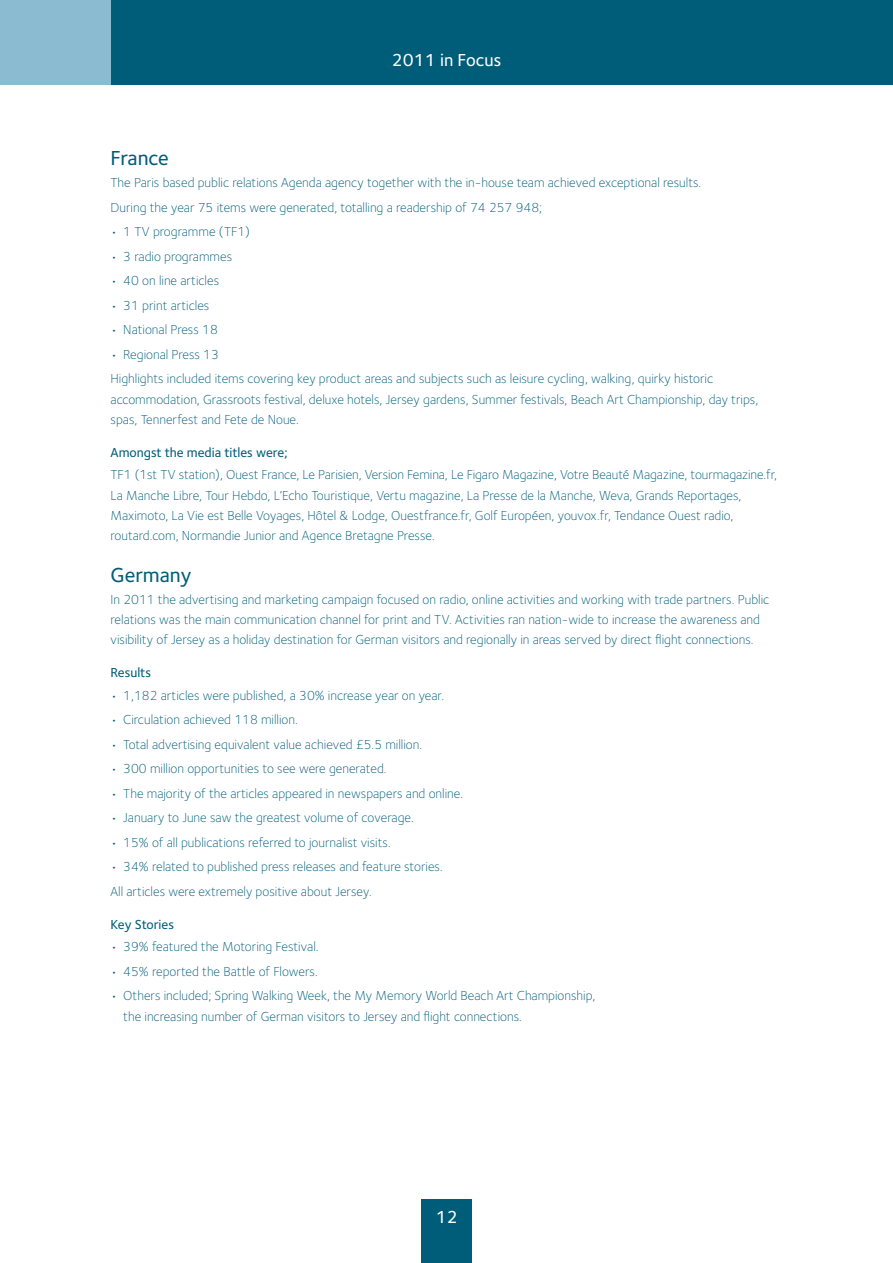
<style>
.page{position:relative;width:893px;height:1263px;background:#fff}
.page>*{position:absolute;margin:0;border:0;box-sizing:border-box;transform-origin:0 0}
.t1{font:500 21px "Foundry Sterling";color:#005d79}
.t2{font:500 18px "Foundry Sterling";color:#fff}
.t3{font:300 13.5px/20.2px "Foundry Sterling";color:#005d79}
.t4{font:500 13.5px "Foundry Sterling";color:#005d79}
</style>
<div class="page">
<div style="left:422px;top:1199px;width:50px;height:64px;background:#005d79"></div>
<div style="left:0;top:0;width:893px;height:85px;background:#005d79"></div>
<div style="left:0;top:0;width:111px;height:85px;background:#8abbd1"></div>
<h2 class="t2" style="left:392px;top:48px;width:111px">2011 in Focus</h2>
<h1 class="t1" style="left:111px;top:143px;width:60px">France</h1>
<p class="t3" style="left:111px;top:170px;width:592px;line-height:24.5px">The Paris based public relations Agenda agency together with the in-house team achieved exceptional results.<br>During the year 75 items were generated, totalling a readership of 74 257 948;</p>
<p class="t3" style="left:111px;top:221px;width:141px">• 1 TV programme (TF1)</p>
<p class="t3" style="left:111px;top:246px;width:123px">• 3 radio programmes</p>
<p class="t3" style="left:111px;top:270px;width:110px">• 40 on line articles</p>
<p class="t3" style="left:111px;top:295px;width:100px">• 31 print articles</p>
<p class="t3" style="left:111px;top:319px;width:109px">• National Press 18</p>
<p class="t3" style="left:111px;top:342px;width:604px;line-height:24.5px">• Regional Press 13<br>Highlights included items covering key product areas and subjects such as leisure cycling, walking, quirky historic</p>
<p class="t3" style="left:111px;top:389px;width:649px">accommodation, Grassroots festival, deluxe hotels, Jersey gardens, Summer festivals, Beach Art Championship, day trips, spas, Tennerfest and Fete de Noue.</p>
<p class="t4" style="left:111px;top:443px;width:179px">Amongst the media titles were;</p>
<p class="t3" style="left:111px;top:464px;width:668px">TF1 (1st TV station), Ouest France, Le Parisien, Version Femina, Le Figaro Magazine, Votre Beauté Magazine, tourmagazine.fr, La Manche Libre, Tour Hebdo, L’Echo Touristique, Vertu magazine, La Presse de la Manche, Weva, Grands Reportages, Maximoto, La Vie est Belle Voyages, Hôtel &amp; Lodge, Ouestfrance.fr, Golf Européen, youvox.fr, Tendance Ouest radio, routard.com, Normandie Junior and Agence Bretagne Presse.</p>
<h1 class="t1" style="left:111px;top:560px;width:82px">Germany</h1>
<p class="t3" style="left:111px;top:589px;width:660px">In 2011 the advertising and marketing campaign focused on radio, online activities and working with trade partners. Public relations was the main communication channel for print and TV. Activities ran nation-wide to increase the awareness and visibility of Jersey as a holiday destination for German visitors and regionally in areas served by direct flight connections.</p>
<p class="t4" style="left:111px;top:663px;width:42px">Results</p>
<p class="t3" style="left:111px;top:685px;width:335px">• 1,182 articles were published, a 30% increase year on year.</p>
<p class="t3" style="left:111px;top:709px;width:189px">• Circulation achieved 118 million.</p>
<p class="t3" style="left:111px;top:734px;width:313px">• Total advertising equivalent value achieved £5.5 million.</p>
<p class="t3" style="left:111px;top:758px;width:277px">• 300 million opportunities to see were generated.</p>
<p class="t3" style="left:111px;top:783px;width:354px">• The majority of the articles appeared in newspapers and online.</p>
<p class="t3" style="left:111px;top:807px;width:305px">• January to June saw the greatest volume of coverage.</p>
<p class="t3" style="left:111px;top:832px;width:282px">• 15% of all publications referred to journalist visits.</p>
<p class="t3" style="left:111px;top:854px;width:334px;line-height:24.5px">• 34% related to published press releases and feature stories.<br>All articles were extremely positive about Jersey.</p>
<p class="t4" style="left:111px;top:915px;width:65px">Key Stories</p>
<p class="t3" style="left:111px;top:936px;width:209px">• 39% featured the Motoring Festival.</p>
<p class="t3" style="left:111px;top:961px;width:209px">• 45% reported the Battle of Flowers.</p>
<p class="t3" style="left:123px;top:985px;width:473px;text-indent:-13px">• Others included; Spring Walking Week, the My Memory World Beach Art Championship, the increasing number of German visitors to Jersey and flight connections.</p>
<h2 class="t2" style="left:436px;top:1204px;width:23px">12</h2>
</div>
